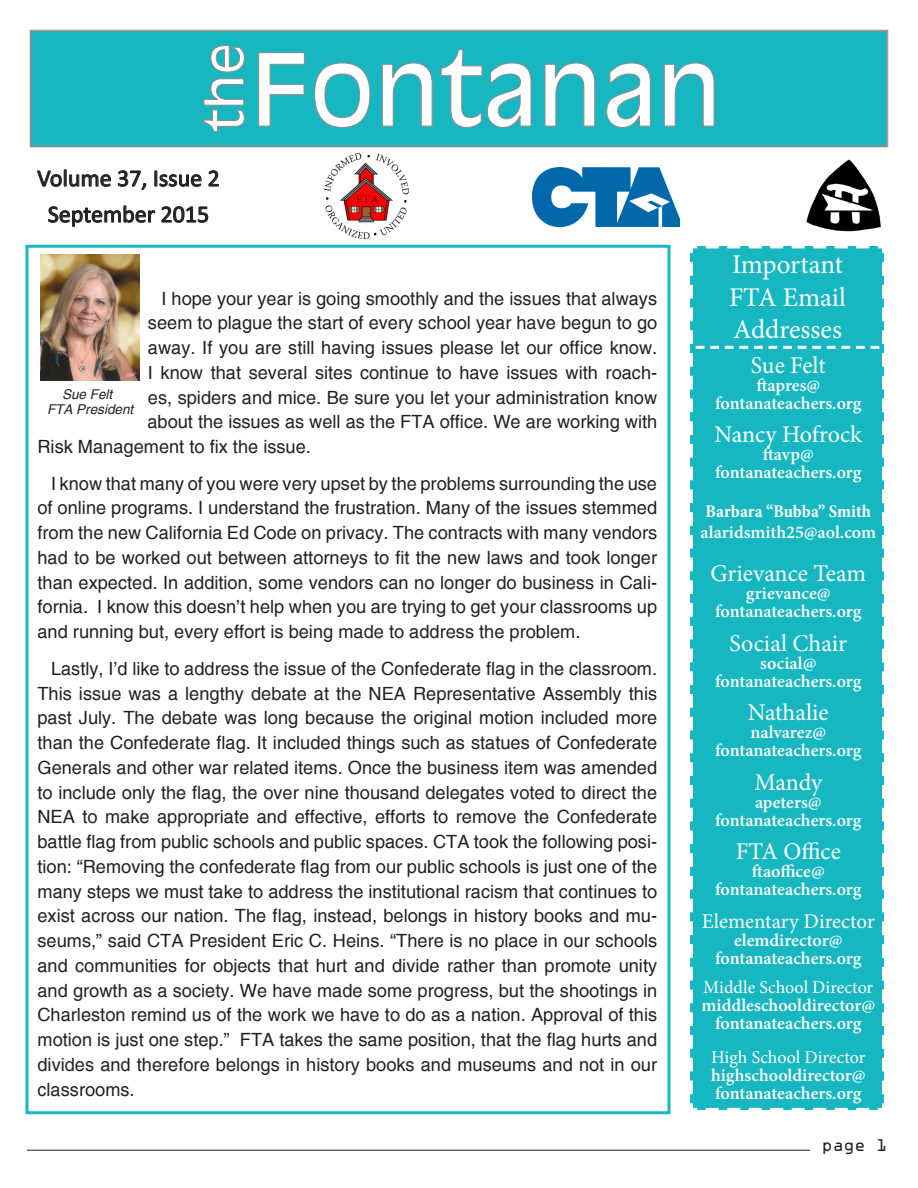
<style>
.page{position:relative;width:918px;height:1188px;background:#fff}
.page>*{position:absolute;margin:0;border:0;box-sizing:border-box;transform-origin:0 0}
.t1{font:27px "Minion Pro";color:#fff}
.t2{font:24px "Minion Pro";letter-spacing:-.005em;color:#fff}
.t3{font:24px/36px "Calibri";color:#231f20;text-align:center}
.t4{font:21px "Minion Pro";color:#fff}
.t5{font:18.15px/24.8px "Helvetica";color:#231f20;text-align:justify}
.t6{font:600 18px "Minion Pro";letter-spacing:-.005em;color:#fff}
.t7{font:18px "Minion Pro";color:#fff}
.t8{font:700 condensed 18px "Minion Pro";color:#fff}
.t9{font:18px "OCRA Extended";color:#231f20}
.t10{font:italic 13.5px "Helvetica";color:#231f20}
</style>
<div class="page">
<hr style="left:27px;top:1150px;width:783px;height:1px;background:#231f20">
<svg style="left:37px;top:169px;width:74px;height:18px"></svg>
<svg style="left:118px;top:170px;width:29px;height:20px"></svg>
<svg style="left:154px;top:170px;width:48px;height:17px"></svg>
<svg style="left:208px;top:170px;width:11px;height:17px"></svg>
<svg style="left:48px;top:205px;width:107px;height:22px"></svg>
<svg style="left:161px;top:206px;width:48px;height:17px"></svg>
<img style="left:533px;top:168px;width:146px;height:58px">
<div style="left:30px;top:30px;width:858px;height:117px;background:#16b7c1"></div>
<div style="left:31px;top:31px;width:856px;height:115px;border:1px solid #8b8d90"></div>
<svg style="left:257px;top:48px;width:458px;height:81px"></svg>
<svg style="left:203px;top:44px;width:42px;height:89px"></svg>
<img style="left:806px;top:159px;width:75px;height:73px">
<img style="left:40px;top:255px;width:99px;height:126px">
<img style="left:324px;top:153px;width:85px;height:87px">
<div style="left:26px;top:245px;width:644px;height:869px;border:3px solid #16b7c1"></div>
<svg style="left:690px;top:246px;width:194px;height:864px;background:#34c0c9"></svg>
<div style="left:690px;top:258px;width:194px;height:841px;background:#16b7c1"></div>
<p class="t3" style="left:37px;top:160px;width:184px">Volume 37, Issue 2<br>September 2015</p>
<p class="t5" style="left:161px;top:286px;width:497px">I hope your year is going smoothly and the issues that always</p>
<p class="t5" style="left:148px;top:311px;width:511px">seem to plague the start of every school year have begun to go</p>
<p class="t5" style="left:148px;top:335px;width:511px">away. If you are still having issues please let our office know.</p>
<p class="t5" style="left:148px;top:360px;width:511px">I know that several sites continue to have issues with roach-</p>
<p class="t5" style="left:148px;top:385px;width:511px">es, spiders and mice. Be sure you let your administration know</p>
<p class="t5" style="left:147px;top:410px;width:511px">about the issues as well as the FTA office. We are working with</p>
<p class="t5" style="left:38px;top:434px;width:275px">Risk Management to fix the issue.</p>
<p class="t5" style="left:38px;top:471px;width:621px;text-indent:14px">I know that many of you were very upset by the problems surrounding the use of online programs. I understand the frustration. Many of the issues stemmed from the new California Ed Code on privacy. The contracts with many vendors had to be worked out between attorneys to fit the new laws and took longer than expected. In addition, some vendors can no longer do business in Cali&shy;fornia. I know this doesn’t help when you are trying to get your classrooms up and running but, every effort is being made to address the problem.</p>
<p class="t5" style="left:38px;top:656px;width:621px;text-indent:14px">Lastly, I’d like to address the issue of the Confederate flag in the classroom.<br>This issue was a lengthy debate at the NEA Representative Assembly this past July. The debate was long because the original motion included more than the Confederate flag. It included things such as statues of Confederate Generals and other war related items. Once the business item was amended to include only the flag, the over nine thousand delegates voted to direct the NEA to make appropriate and effective, efforts to remove the Confederate battle flag from public schools and public spaces. CTA took the following posi&shy;tion: “Removing the confederate flag from our public schools is just one of the many steps we must take to address the institutional racism that continues to exist across our nation. The flag, instead, belongs in history books and mu&shy;seums,” said CTA President Eric C. Heins. “There is no place in our schools and communities for objects that hurt and divide rather than promote unity and growth as a society. We have made some progress, but the shootings in Charleston remind us of the work we have to do as a nation. Approval of this motion is just one step.” FTA takes the same position, that the flag hurts and divides and therefore belongs in history books and museums and not in our classrooms.</p>
<p class="t10" style="left:62px;top:386px;width:52px">Sue Felt</p>
<p class="t10" style="left:47px;top:401px;width:88px">FTA President</p>
<p class="t1" style="left:732px;top:246px;width:112px">Important</p>
<p class="t1" style="left:729px;top:279px;width:118px">FTA Email</p>
<p class="t1" style="left:733px;top:311px;width:110px">Addresses</p>
<p class="t2" style="left:751px;top:349px;width:76px">Sue Felt</p>
<p class="t6" style="left:756px;top:373px;width:65px">ftapres@</p>
<p class="t6" style="left:715px;top:391px;width:148px">fontanateachers.org</p>
<p class="t2" style="left:715px;top:419px;width:149px">Nancy Hofrock</p>
<p class="t6" style="left:763px;top:442px;width:52px">ftavp@</p>
<p class="t6" style="left:715px;top:460px;width:148px">fontanateachers.org</p>
<p class="t8" style="left:706px;top:499px;width:167px">Barbara “Bubba” Smith</p>
<p class="t6" style="left:701px;top:520px;width:177px">alaridsmith25@aol.com</p>
<p class="t2" style="left:710px;top:558px;width:157px">Grievance Team</p>
<p class="t6" style="left:746px;top:581px;width:86px">grievance@</p>
<p class="t6" style="left:715px;top:599px;width:148px">fontanateachers.org</p>
<p class="t2" style="left:730px;top:627px;width:119px">Social Chair</p>
<p class="t6" style="left:760px;top:650px;width:58px">social@</p>
<p class="t6" style="left:715px;top:668px;width:148px">fontanateachers.org</p>
<p class="t2" style="left:748px;top:696px;width:82px">Nathalie</p>
<p class="t6" style="left:750px;top:720px;width:77px">nalvarez@</p>
<p class="t6" style="left:715px;top:738px;width:148px">fontanateachers.org</p>
<p class="t2" style="left:754px;top:766px;width:69px">Mandy</p>
<p class="t6" style="left:755px;top:789px;width:68px">apeters@</p>
<p class="t6" style="left:715px;top:807px;width:148px">fontanateachers.org</p>
<p class="t2" style="left:736px;top:835px;width:107px">FTA Office</p>
<p class="t6" style="left:752px;top:859px;width:74px">ftaoffice@</p>
<p class="t6" style="left:715px;top:877px;width:148px">fontanateachers.org</p>
<p class="t4" style="left:702px;top:908px;width:174px">Elementary Director</p>
<p class="t6" style="left:734px;top:928px;width:110px">elemdirector@</p>
<p class="t6" style="left:715px;top:946px;width:148px">fontanateachers.org</p>
<p class="t7" style="left:703px;top:976px;width:171px">Middle School Director</p>
<p class="t6" style="left:702px;top:993px;width:175px">middleschooldirector@</p>
<p class="t6" style="left:715px;top:1011px;width:148px">fontanateachers.org</p>
<p class="t7" style="left:711px;top:1045px;width:156px">High School Director</p>
<p class="t6" style="left:711px;top:1063px;width:156px">highschooldirector@</p>
<p class="t6" style="left:715px;top:1081px;width:148px">fontanateachers.org</p>
<p class="t9" style="left:822px;top:1136px;width:67px">page 1</p>
</div>
